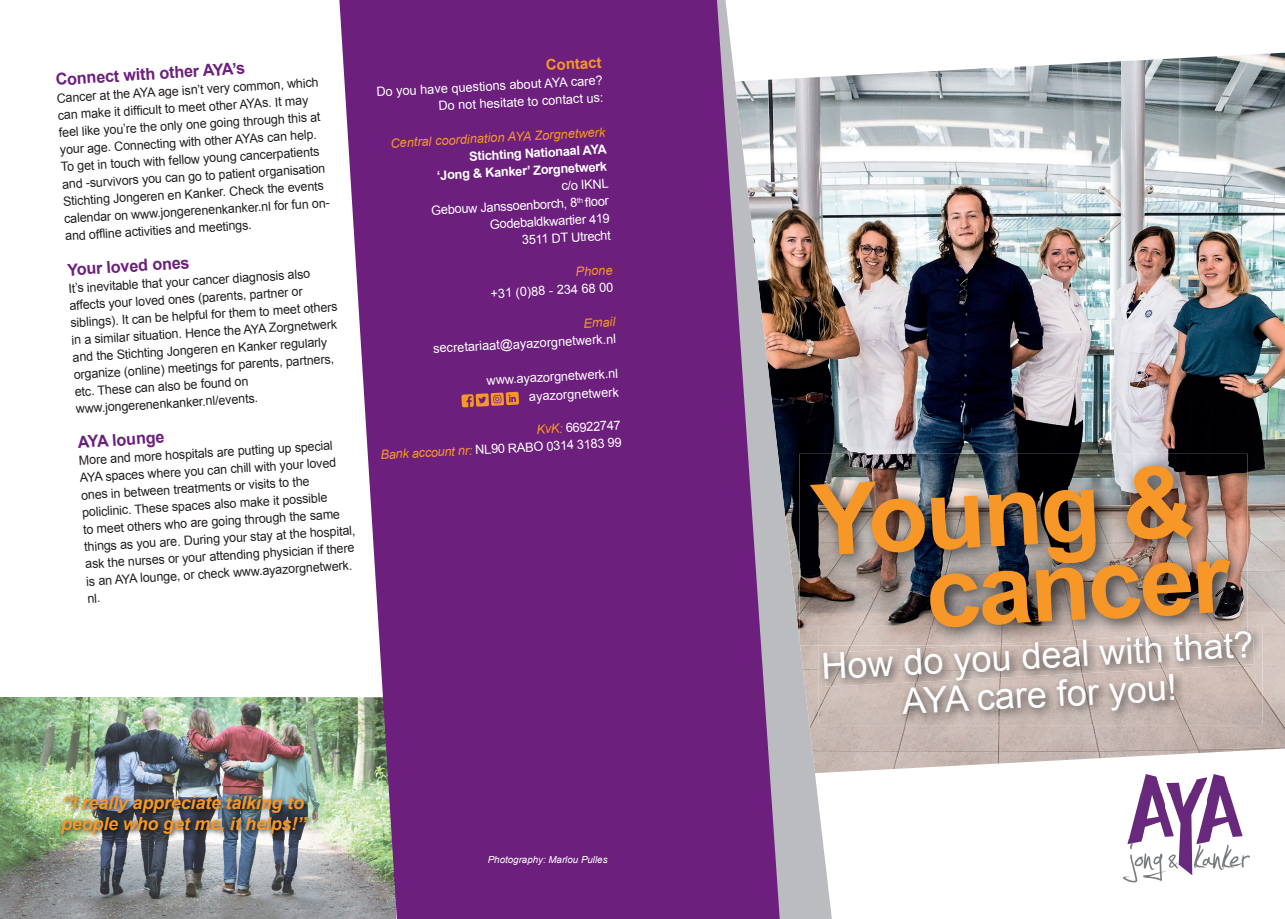
<style>
.page{position:relative;width:1285px;height:919px;background:#fff}
.page>*{position:absolute;margin:0;border:0;box-sizing:border-box;transform-origin:0 0}
.t1{font:700 99px/77.6px "Arial";color:#f79727}
.t2{font:36px/39px "Arial";color:#fff;text-align:center}
.t3{font:italic 700 18px/21px "Arial";letter-spacing:-.01em;color:#f79727}
.t4{font:700 16.5px "Arial";color:#6c1f7d}
.t5{font:700 15px "Arial";color:#f79727}
.t6{font:12.75px/17.2px "Arial";color:#231f20}
.t7{font:12.75px/17.2px "Arial";color:#fff;text-align:right}
.t8{font:700 12.75px/17.2px "Arial";color:#fff;text-align:right}
.t9{font:italic 12.75px "Arial";color:#f79727}
.t10{font:italic 9.75px "Arial";color:#fff}
.s1{font-style:italic;color:#f79727}
</style>
<div class="page">
<img style="left:0;top:697px;width:339px;height:221px">
<img style="left:831px;top:53px;width:453px;height:720px">
<img style="left:779px;top:76px;width:52px;height:842px">
<svg style="left:339px;top:0;width:440px;height:918px;background:#7a3888"></svg>
<img style="left:57px;top:792px;width:256px;height:47px">
<img style="left:818px;top:626px;width:444px;height:99px">
<img style="left:823px;top:630px;width:431px;height:56px">
<img style="left:1123px;top:774px;width:126px;height:109px">
<img style="left:799px;top:454px;width:448px;height:191px">
<img style="left:818px;top:626px;width:429px;height:19px">
<img style="left:969px;top:630px;width:278px;height:15px">
<svg style="left:461px;top:392px;width:58px;height:15px"></svg>
<p class="t4" style="left:55px;top:68px;width:191px;rotate:-3deg">Connect with other AYA’s</p>
<p class="t6" style="left:56px;top:88px;width:277px;rotate:-3deg">Cancer at the AYA age isn’t very common, which can make it diffi cult to meet other AYAs. It may<br>feel like you’re the only one going through this at your age. Connecting with other AYAs can help.<br>To get in touch with fellow young cancerpatients and -survivors you can go to patient organisation Stichting Jongeren en Kanker. Check the events calendar on www.jongerenenkanker.nl for fun on&shy;and offl ine activities and meetings.</p>
<p class="t4" style="left:67px;top:258px;width:124px;rotate:-3deg">Your loved ones</p>
<p class="t6" style="left:68px;top:279px;width:269px;rotate:-3deg">It’s inevitable that your cancer diagnosis also affects your loved ones (parents, partner or siblings). It can be helpful for them to meet others in a similar situation. Hence the AYA Zorgnetwerk and the Stichting Jongeren en Kanker regularly organize (online) meetings for parents, partners, etc. These can also be found on www.jongerenenkanker.nl/events.</p>
<p class="t4" style="left:77px;top:431px;width:88px;rotate:-3deg">AYA lounge</p>
<p class="t6" style="left:78px;top:451px;width:274px;rotate:-3deg">More and more hospitals are putting up special AYA spaces where you can chill with your loved ones in between treatments or visits to the policlinic. These spaces also make it possible<br>to meet others who are going through the same things as you are. During your stay at the hospital, ask the nurses or your attending physician if there is an AYA lounge, or check www.ayazorgnetwerk. nl.</p>
<p class="t5" style="left:545px;top:55px;width:57px;rotate:-3deg">Contact</p>
<p class="t7" style="left:376px;top:83px;width:228px;rotate:-3deg">Do you have questions about AYA care?<br>Do not hesitate to contact us:</p>
<p class="t9" style="left:390px;top:135px;width:216px;rotate:-3deg">Central coordination AYA Zorgnetwerk</p>
<p class="t8" style="left:435px;top:150px;width:172px;rotate:-3deg">Stichting Nationaal AYA ‘Jong &amp; Kanker’ Zorgnetwerk</p>
<p class="t7" style="left:430px;top:184px;width:180px;rotate:-3deg">c/o IKNL<br>Gebouw Janssoenborch, 8<sup>th</sup> fl oor<br>Godebaldkwartier 419<br>3511 DT Utrecht</p>
<p class="t9" style="left:575px;top:263px;width:38px;rotate:-3deg">Phone</p>
<p class="t7" style="left:490px;top:285px;width:124px;rotate:-3deg">+31 (0)88 - 234 68 00</p>
<p class="t9" style="left:583px;top:315px;width:33px;rotate:-3deg">Email</p>
<p class="t7" style="left:433px;top:340px;width:185px;rotate:-3deg">secretariaat@ayazorgnetwerk.nl</p>
<p class="t7" style="left:486px;top:371px;width:133px;line-height:18.8px;rotate:-3deg">www.ayazorgnetwerk.nl ayazorgnetwerk</p>
<p class="t7" style="left:379px;top:429px;width:243px;rotate:-3deg"><span class="s1">KvK:</span> 66922747<br><span class="s1">Bank account nr:</span> NL90 RABO 0314 3183 99</p>
<h3 class="t3" style="left:61px;top:792px;width:247px">“I really appreciate talking to people who get me, it helps!”</h3>
<p class="t10" style="left:487px;top:853px;width:121px">Photography: Marlou Pulles</p>
<h1 class="t1" style="left:919px;top:480px;width:306px;text-indent:-110px;rotate:-3deg">Young &amp; cancer</h1>
<h2 class="t2" style="left:820px;top:647px;width:434px;rotate:-3deg">How do you deal with that?<br>AYA care for you!</h2>
</div>
